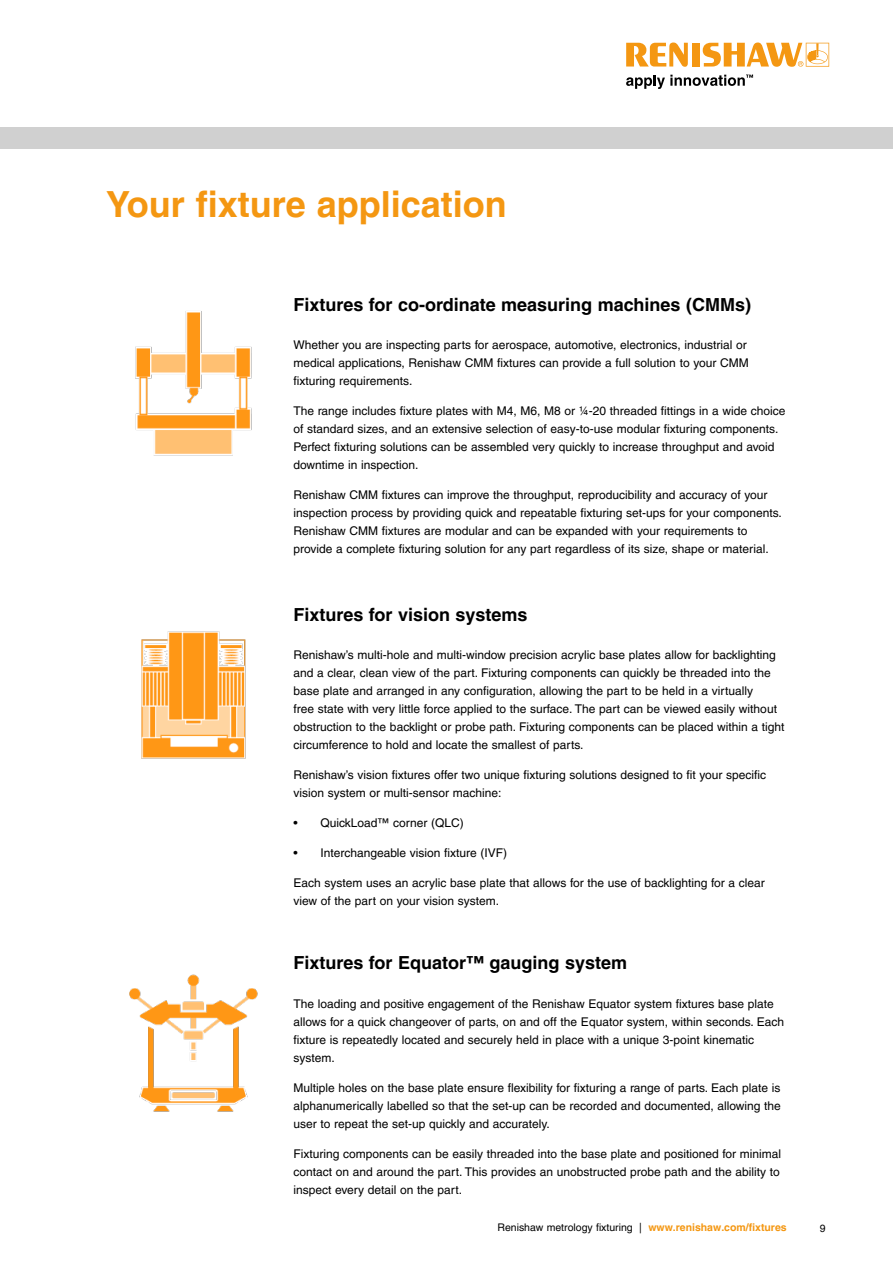
<style>
.page{position:relative;width:893px;height:1263px;background:#fff}
.page>*{position:absolute;margin:0;border:0;box-sizing:border-box;transform-origin:0 0}
.t1{font:700 36px "Helvetica LT Pro";color:#f49712}
.t2{font:700 18px "Helvetica LT Pro";color:#000}
.t3{font:12px/18px "Helvetica LT Pro";color:#000}
.t4{font:10.5px "Helvetica LT Pro";color:#000}
.s1{font-weight:700;color:#f49712}
</style>
<div class="page">
<div style="left:0;top:128px;width:893px;height:21px;background:#d0d0d0"></div>
<svg style="left:626px;top:43px;width:62px;height:24px"></svg>
<div style="left:692px;top:43px;width:8px;height:24px;background:#f49712"></div>
<svg style="left:703px;top:43px;width:126px;height:24px"></svg>
<svg style="left:626px;top:75px;width:127px;height:14px"></svg>
<img style="left:135px;top:311px;width:117px;height:145px">
<img style="left:129px;top:974px;width:129px;height:138px">
<img style="left:141px;top:631px;width:105px;height:128px">
<h1 class="t1" style="left:106px;top:183px;width:402px">Your fixture application</h1>
<h2 class="t2" style="left:293px;top:293px;width:459px">Fixtures for co-ordinate measuring machines (CMMs)</h2>
<p class="t3" style="left:293px;top:336px;width:457px">Whether you are inspecting parts for aerospace, automotive, electronics, industrial or medical applications, Renishaw CMM fixtures can provide a full solution to your CMM fixturing requirements.</p>
<p class="t3" style="left:293px;top:402px;width:494px">The range includes fixture plates with M4, M6, M8 or 1/4-20 threaded fittings in a wide choice of standard sizes, and an extensive selection of easy-to-use modular fixturing components.<br>Perfect fixturing solutions can be assembled very quickly to increase throughput and avoid downtime in inspection.</p>
<p class="t3" style="left:293px;top:486px;width:490px">Renishaw CMM fixtures can improve the throughput, reproducibility and accuracy of your inspection process by providing quick and repeatable fixturing set-ups for your components.<br>Renishaw CMM fixtures are modular and can be expanded with your requirements to provide a complete fixturing solution for any part regardless of its size, shape or material.</p>
<h2 class="t2" style="left:293px;top:604px;width:236px">Fixtures for vision systems</h2>
<p class="t3" style="left:293px;top:646px;width:493px">Renishaw’s multi-hole and multi-window precision acrylic base plates allow for backlighting and a clear, clean view of the part. Fixturing components can quickly be threaded into the base plate and arranged in any configuration, allowing the part to be held in a virtually<br>free state with very little force applied to the surface. The part can be viewed easily without obstruction to the backlight or probe path. Fixturing components can be placed within a tight circumference to hold and locate the smallest of parts.</p>
<p class="t3" style="left:293px;top:766px;width:474px">Renishaw’s vision fixtures offer two unique fixturing solutions designed to fit your specific vision system or multi-sensor machine:</p>
<p class="t3" style="left:293px;top:814px;width:172px">• QuickLoad™ corner (QLC)</p>
<p class="t3" style="left:293px;top:844px;width:215px">• Interchangeable vision fixture (IVF)</p>
<p class="t3" style="left:293px;top:874px;width:473px">Each system uses an acrylic base plate that allows for the use of backlighting for a clear view of the part on your vision system.</p>
<h2 class="t2" style="left:293px;top:952px;width:335px">Fixtures for Equator™ gauging system</h2>
<p class="t3" style="left:293px;top:994px;width:492px">The loading and positive engagement of the Renishaw Equator system fixtures base plate allows for a quick changeover of parts, on and off the Equator system, within seconds. Each fixture is repeatedly located and securely held in place with a unique 3-point kinematic system.</p>
<p class="t3" style="left:293px;top:1078px;width:489px;text-align:justify">Multiple holes on the base plate ensure flexibility for fixturing a range of parts. Each plate is alphanumerically labelled so that the set-up can be recorded and documented, allowing the user to repeat the set-up quickly and accurately.</p>
<p class="t3" style="left:293px;top:1144px;width:489px;text-align:justify">Fixturing components can be easily threaded into the base plate and positioned for minimal contact on and around the part. This provides an unobstructed probe path and the ability to inspect every detail on the part.</p>
<p class="t4" style="left:497px;top:1221px;width:291px">Renishaw metrology fixturing | <span class="s1">www.renishaw.com/fixtures</span></p>
<p class="t4" style="left:820px;top:1222px;width:7px">9</p>
</div>
